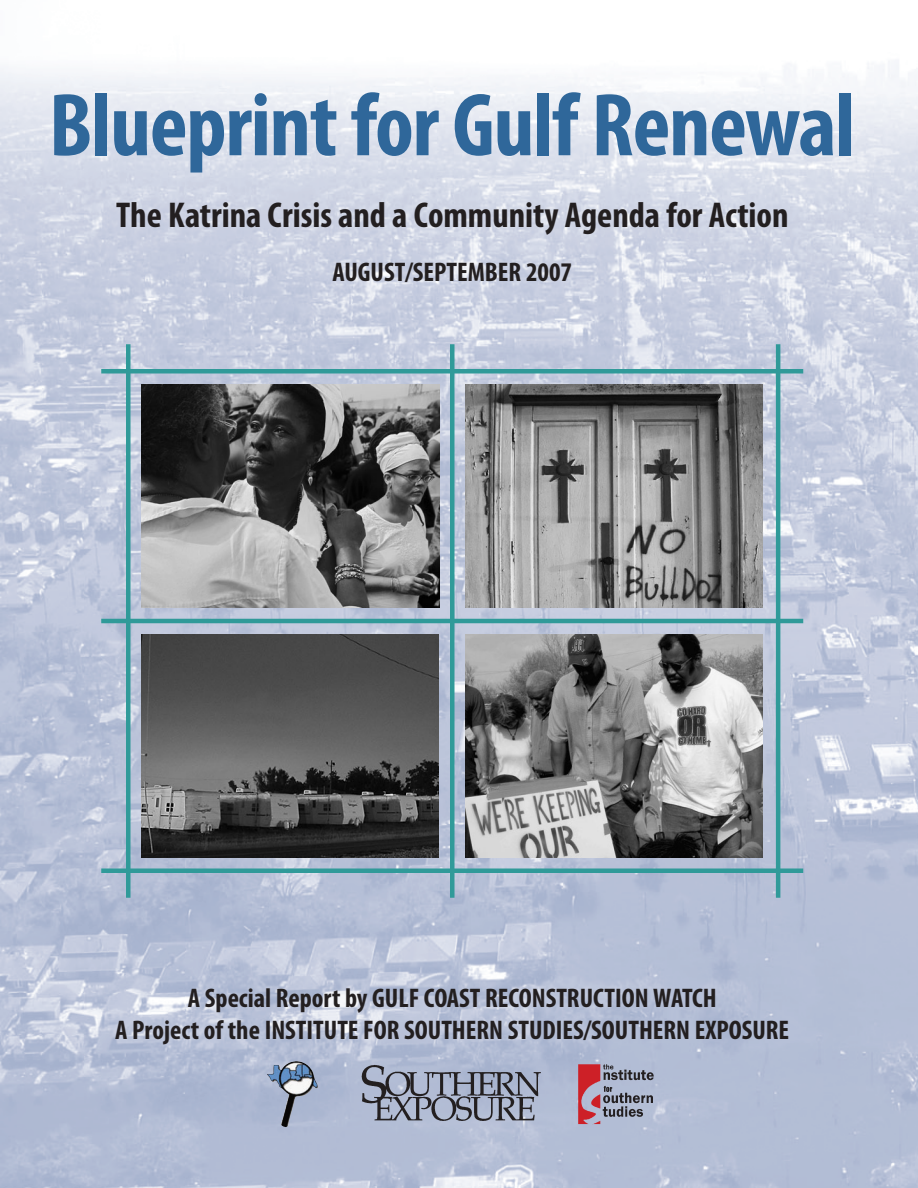
<style>
.page{position:relative;width:918px;height:1188px;background:#fff}
.page>*{position:absolute;margin:0;border:0;box-sizing:border-box;transform-origin:0 0}
.t1{font:700 condensed 90px "Myriad Pro";letter-spacing:-.015em;color:#2f679a}
.t2{font:700 condensed 36px "Myriad Pro";color:#231f20}
.t3{font:700 condensed 27px/32.4px "Myriad Pro";color:#231f20;text-align:center}
</style>
<div class="page">
<img style="left:0;top:61px;width:918px;height:1127px">
<img style="left:354px;top:1060px;width:199px;height:68px">
<img style="left:267px;top:1061px;width:51px;height:67px">
<img style="left:576px;top:1064px;width:81px;height:62px">
<img style="left:142px;top:385px;width:297px;height:222px">
<img style="left:466px;top:385px;width:297px;height:222px">
<img style="left:142px;top:635px;width:297px;height:222px">
<img style="left:466px;top:635px;width:297px;height:222px">
<hr style="left:101px;top:619px;width:702px;height:4px;background:#309a99">
<hr style="left:450px;top:344px;width:4px;height:554px;background:#309a99">
<hr style="left:126px;top:344px;width:4px;height:554px;background:#309a99">
<hr style="left:776px;top:344px;width:4px;height:554px;background:#309a99">
<div style="left:101px;top:369px;width:702px;height:5px;background:#309a99"></div>
<div style="left:101px;top:868px;width:702px;height:5px;background:#309a99"></div>
<h1 class="t1" style="left:49px;top:91px;width:808px">Blueprint for Gulf Renewal</h1>
<h2 class="t2" style="left:116px;top:201px;width:674px">The Katrina Crisis and a Community Agenda for Action</h2>
<p class="t3" style="left:332px;top:258px;width:241px">AUGUST/SEPTEMBER 2007</p>
<p class="t3" style="left:115px;top:983px;width:676px">A Special Report by GULF COAST RECONSTRUCTION WATCH<br>A Project of the INSTITUTE FOR SOUTHERN STUDIES/SOUTHERN EXPOSURE</p>
</div>
